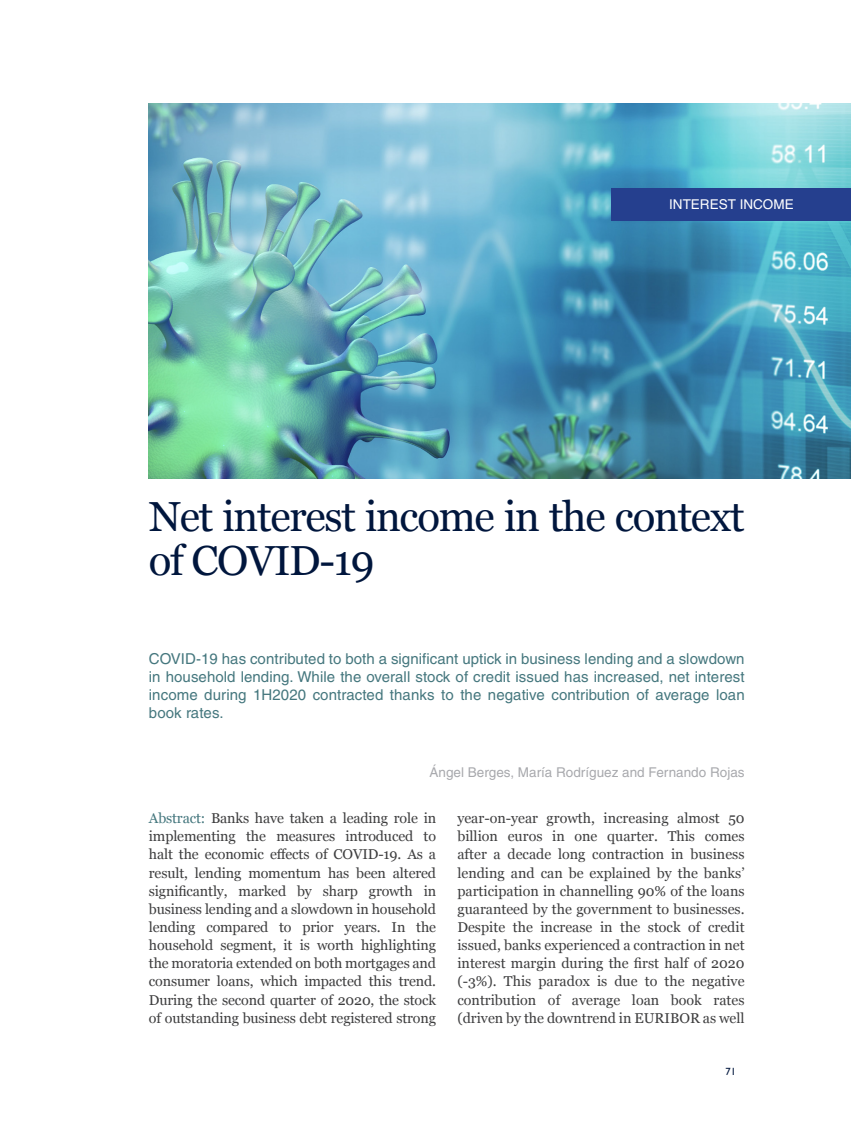
<style>
.page{position:relative;width:851px;height:1127px;background:#fff}
.page>*{position:absolute;margin:0;border:0;box-sizing:border-box;transform-origin:0 0}
._01_-_Título_artícul{font:42px/43.5px "Georgia";letter-spacing:-.03em;color:#00163d}
._02_-_Texto_introduc{font:15px/18px "Helvetica";letter-spacing:.005em;color:#45777e;text-align:justify}
._04_-_Texto_general{font:14.25px/18.1px "Georgia";letter-spacing:-.005em;color:#3e3e3f;text-align:justify}
._03_-_Autor{font:13.5px "Helvetica";color:#a8a9ad}
._03_-_Autor-2{font:13.5px "Helvetica";color:#fff}
.t1{font:500 10.5px "Gill Sans MT Std";color:#00163d}
.s1{color:#45777e}
</style>
<div class="page">
<img style="left:149px;top:104px;width:701px;height:374px">
<div style="left:611px;top:188px;width:239px;height:33px;background:#253f8e"></div>
<p class="_03_-_Autor-2" style="left:669px;top:196px;width:126px">INTEREST INCOME</p>
<p class="_01_-_Título_artícul" style="left:149px;top:496px;width:597px">Net interest income in the context of COVID-19</p>
<p class="_02_-_Texto_introduc" style="left:149px;top:649px;width:597px">COVID-19 has contributed to both a significant uptick in business lending and a slowdown in household lending. While the overall stock of credit issued has increased, net interest income during 1H2020 contracted thanks to the negative contribution of average loan book rates.</p>
<p class="_03_-_Autor" style="left:429px;top:764px;width:316px">Ángel Berges, María Rodríguez and Fernando Rojas</p>
<p class="_04_-_Texto_general" style="left:149px;top:809px;width:289px"><span class="s1">Abstract:</span> Banks have taken a leading role in implementing the measures introduced to halt the economic effects of COVID-19. As a result, lending momentum has been altered significantly, marked by sharp growth in business lending and a slowdown in household lending compared to prior years. In the household segment, it is worth highlighting the moratoria extended on both mortgages and consumer loans, which impacted this trend.<br>During the second quarter of 2020, the stock of outstanding business debt registered strong</p>
<p class="_04_-_Texto_general" style="left:457px;top:809px;width:289px">year-on-year growth, increasing almost 50 billion euros in one quarter. This comes after a decade long contraction in business lending and can be explained by the banks’ participation in channelling 90% of the loans guaranteed by the government to businesses.<br>Despite the increase in the stock of credit issued, banks experienced a contraction in net interest margin during the first half of 2020 (-3%). This paradox is due to the negative contribution of average loan book rates (driven by the downtrend in EURIBOR as well</p>
<p class="t1" style="left:725px;top:1065px;width:12px">71</p>
</div>
